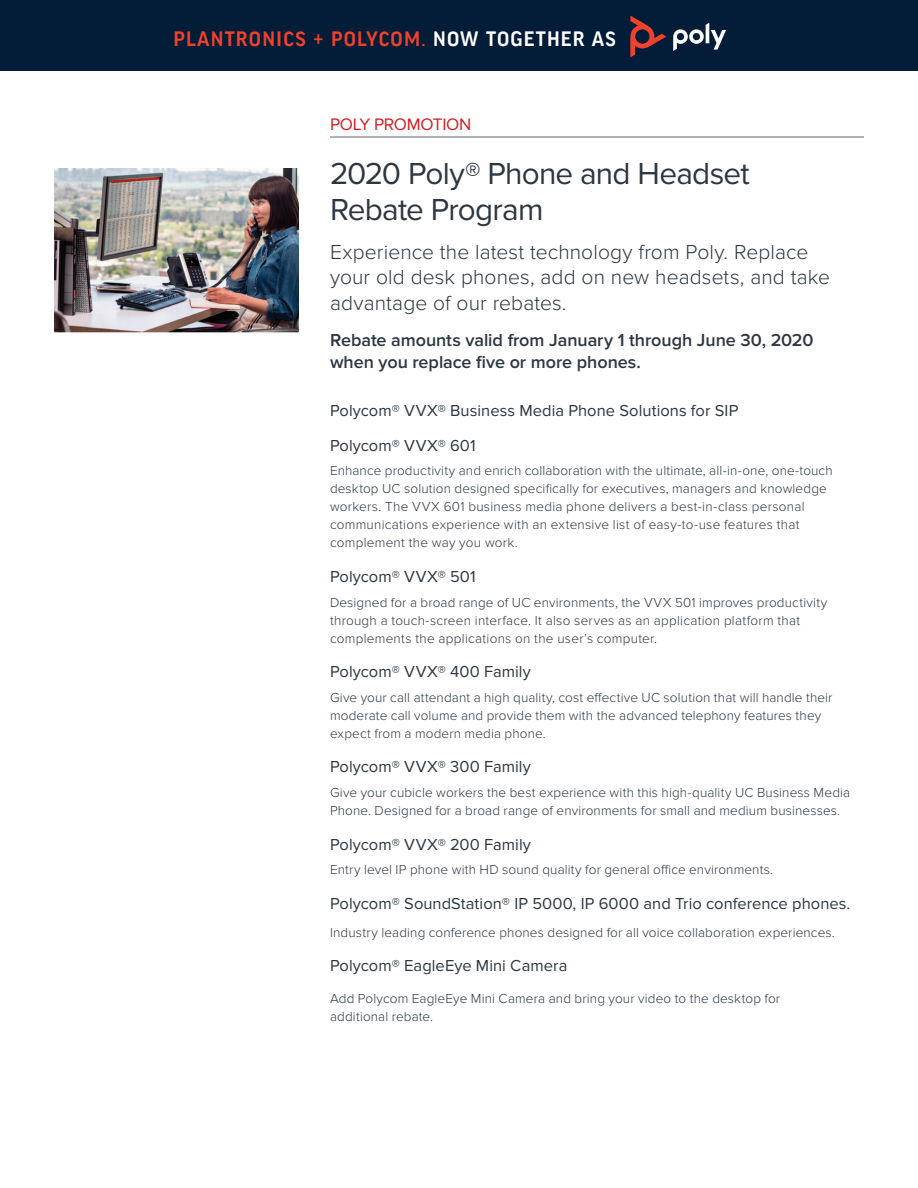
<style>
.page{position:relative;width:918px;height:1188px;background:#fff}
.page>*{position:absolute;margin:0;border:0;box-sizing:border-box;transform-origin:0 0}
.t1{font:31.5px/36px "Proxima Nova";letter-spacing:-.025em;color:#2c3742}
.t2{font:500 22.2px "Good Headline Offc Pro";letter-spacing:.05em;color:#ef422c}
.t3{font:300 21px/25.5px "Proxima Nova";letter-spacing:.005em;color:#2c3742}
.t4{font:600 18px/22.5px "Proxima Nova";letter-spacing:-.005em;color:#2c3742}
.t5{font:17.25px "Proxima Nova";letter-spacing:-.015em;color:#d41b21}
.t6{font:16.5px/34.5px "Proxima Nova";letter-spacing:.005em;color:#2c3742}
.t7{font:300 13.5px/18px "Proxima Nova";letter-spacing:.01em;color:#2c3742}
.s1{color:#fff}
</style>
<div class="page">
<div style="left:0;top:0;width:918px;height:70px;background:#031c37"></div>
<svg style="left:673px;top:23px;width:53px;height:28px"></svg>
<svg style="left:630px;top:16px;width:37px;height:41px"></svg>
<img style="left:54px;top:168px;width:244px;height:165px">
<hr style="left:330px;top:137px;width:534px;height:1px;background:#636366">
<h2 class="t2" style="left:173px;top:28px;width:444px">PLANTRONICS + POLYCOM. <span class="s1">NOW TOGETHER AS</span></h2>
<p class="t5" style="left:330px;top:115px;width:143px">POLY PROMOTION</p>
<h1 class="t1" style="left:330px;top:156px;width:421px">2020 Poly® Phone and Headset<br>Rebate Program</h1>
<h3 class="t3" style="left:330px;top:239px;width:501px">Experience the latest technology from Poly. Replace your old desk phones, add on new headsets, and take advantage of our rebates.</h3>
<h3 class="t4" style="left:330px;top:329px;width:485px">Rebate amounts valid from January 1 through June 30, 2020 when you replace five or more phones.</h3>
<p class="t6" style="left:330px;top:394px;width:410px">Polycom® VVX® Business Media Phone Solutions for SIP<br>Polycom® VVX® 601</p>
<p class="t7" style="left:330px;top:462px;width:504px">Enhance productivity and enrich collaboration with the ultimate, all-in-one, one-touch desktop UC solution designed specifically for executives, managers and knowledge workers. The VVX 601 business media phone delivers a best-in-class personal communications experience with an extensive list of easy-to-use features that complement the way you work.</p>
<p class="t6" style="left:330px;top:559px;width:147px">Polycom® VVX® 501</p>
<p class="t7" style="left:330px;top:593px;width:499px">Designed for a broad range of UC environments, the VVX 501 improves productivity through a touch-screen interface. It also serves as an application platform that complements the applications on the user’s computer.</p>
<p class="t6" style="left:330px;top:655px;width:202px">Polycom® VVX® 400 Family</p>
<p class="t7" style="left:330px;top:689px;width:504px">Give your call attendant a high quality, cost effective UC solution that will handle their moderate call volume and provide them with the advanced telephony features they expect from a modern media phone.</p>
<p class="t6" style="left:330px;top:750px;width:202px">Polycom® VVX® 300 Family</p>
<p class="t7" style="left:330px;top:784px;width:522px">Give your cubicle workers the best experience with this high-quality UC Business Media<br>Phone. Designed for a broad range of environments for small and medium businesses.</p>
<p class="t6" style="left:330px;top:827px;width:203px">Polycom® VVX® 200 Family</p>
<p class="t7" style="left:330px;top:861px;width:445px">Entry level IP phone with HD sound quality for general office environments.</p>
<p class="t6" style="left:330px;top:886px;width:522px">Polycom® SoundStation® IP 5000, IP 6000 and Trio conference phones.</p>
<p class="t7" style="left:330px;top:923px;width:506px">Industry leading conference phones designed for all voice collaboration experiences.</p>
<p class="t6" style="left:330px;top:949px;width:239px">Polycom® EagleEye Mini Camera</p>
<p class="t7" style="left:330px;top:989px;width:452px">Add Polycom EagleEye Mini Camera and bring your video to the desktop for additional rebate.</p>
</div>
